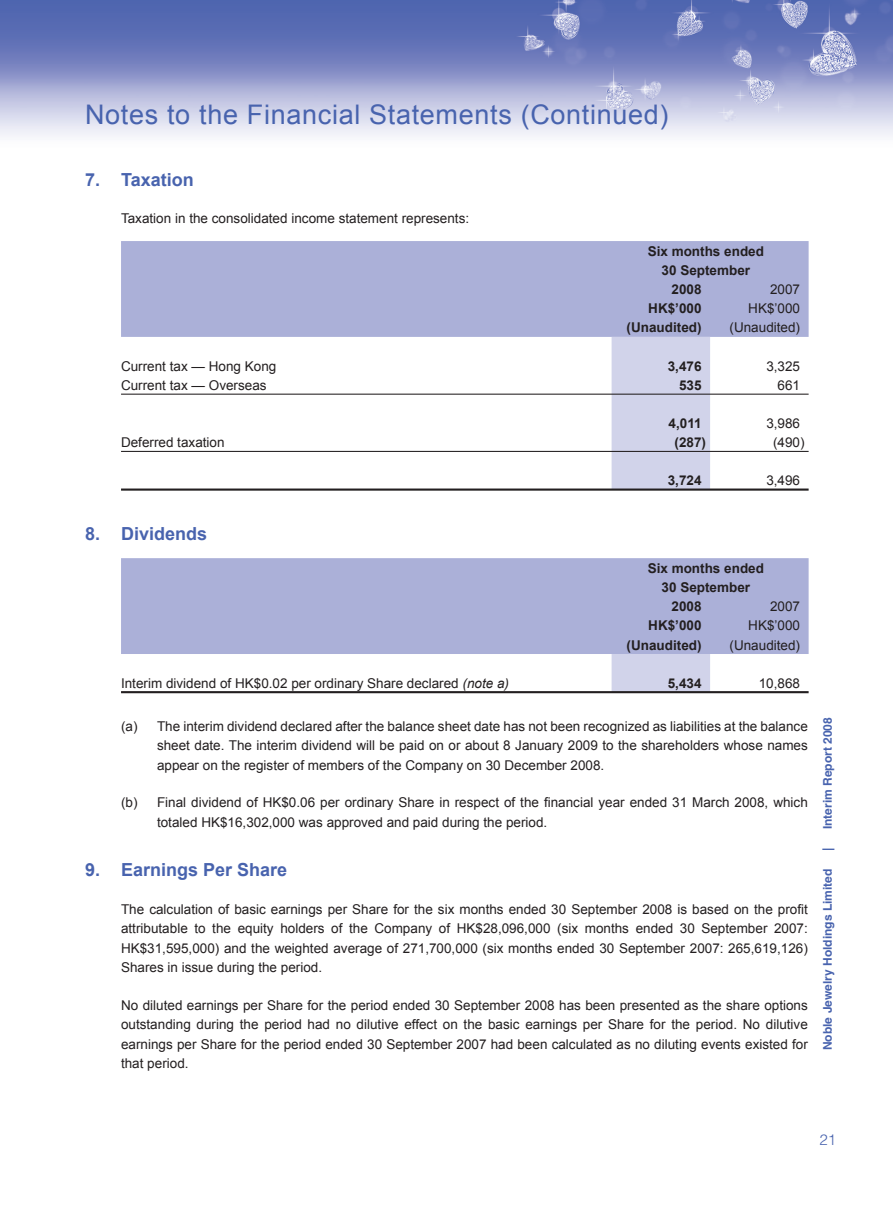
<style>
.page{position:relative;width:893px;height:1212px;background:#fff}
.page>*{position:absolute;margin:0;border:0;box-sizing:border-box;transform-origin:0 0}
.t1{font:27px "Arial";letter-spacing:.025em;color:#4863ae}
.t2{font:700 18px "Arial";color:#4863ae}
.t3{font:300 15px "Helvetica LT Std";color:#4863ae}
.t4{font:13.5px/19.5px "Arial";color:#231f20;text-align:justify}
.t5{font:700 13.5px "Arial";color:#231f20}
.t6{font:700 12px "Helvetica LT Std";color:#4863ae}
.s1{font-style:italic}
</style>
<div class="page">
<img style="left:0;top:0;width:893px;height:136px">
<div style="left:121px;top:241px;width:688px;height:96px;background:#abb0d8"></div>
<div style="left:612px;top:337px;width:98px;height:151px;background:#d1d3ea"></div>
<hr style="left:121px;top:394px;width:688px;height:1px;background:#231f20">
<hr style="left:121px;top:451px;width:688px;height:1px;background:#231f20">
<hr style="left:121px;top:488px;width:688px;height:3px;background:#231f20">
<div style="left:121px;top:558px;width:688px;height:96px;background:#abb0d8"></div>
<div style="left:612px;top:654px;width:98px;height:37px;background:#d1d3ea"></div>
<hr style="left:121px;top:691px;width:688px;height:2px;background:#231f20">
<h1 class="t1" style="left:85px;top:99px;width:585px">Notes to the Financial Statements (Continued)</h1>
<h2 class="t2" style="left:85px;top:169px;width:110px">7. Taxation</h2>
<p class="t4" style="left:121px;top:209px;width:350px">Taxation in the consolidated income statement represents:</p>
<p class="t5" style="left:648px;top:243px;width:118px">Six months ended</p>
<p class="t5" style="left:662px;top:263px;width:90px">30 September</p>
<p class="t5" style="left:672px;top:282px;width:32px">2008</p>
<p class="t4" style="left:770px;top:280px;width:32px">2007</p>
<p class="t5" style="left:648px;top:301px;width:55px">HK$’000</p>
<p class="t4" style="left:748px;top:299px;width:53px">HK$’000</p>
<p class="t5" style="left:627px;top:320px;width:76px">(Unaudited)</p>
<p class="t4" style="left:730px;top:318px;width:72px">(Unaudited)</p>
<p class="t4" style="left:121px;top:356px;width:157px">Current tax — Hong Kong</p>
<p class="t5" style="left:668px;top:358px;width:35px">3,476</p>
<p class="t4" style="left:766px;top:356px;width:35px">3,325</p>
<p class="t4" style="left:121px;top:375px;width:147px">Current tax — Overseas</p>
<p class="t5" style="left:679px;top:377px;width:24px">535</p>
<p class="t4" style="left:778px;top:375px;width:24px">661</p>
<p class="t5" style="left:669px;top:416px;width:35px">4,011</p>
<p class="t4" style="left:766px;top:413px;width:35px">3,986</p>
<p class="t4" style="left:121px;top:432px;width:105px">Deferred taxation</p>
<p class="t5" style="left:675px;top:435px;width:33px">(287)</p>
<p class="t4" style="left:773px;top:432px;width:33px">(490)</p>
<p class="t5" style="left:668px;top:473px;width:35px">3,724</p>
<p class="t4" style="left:766px;top:471px;width:35px">3,496</p>
<h2 class="t2" style="left:85px;top:524px;width:124px">8. Dividends</h2>
<p class="t5" style="left:648px;top:560px;width:118px">Six months ended</p>
<p class="t5" style="left:662px;top:580px;width:90px">30 September</p>
<p class="t5" style="left:672px;top:599px;width:32px">2008</p>
<p class="t4" style="left:770px;top:597px;width:32px">2007</p>
<p class="t5" style="left:648px;top:618px;width:55px">HK$’000</p>
<p class="t4" style="left:748px;top:616px;width:53px">HK$’000</p>
<p class="t5" style="left:627px;top:637px;width:76px">(Unaudited)</p>
<p class="t4" style="left:730px;top:635px;width:72px">(Unaudited)</p>
<p class="t4" style="left:121px;top:673px;width:389px">Interim dividend of HK$0.02 per ordinary Share declared <span class="s1">(note a)</span></p>
<p class="t5" style="left:668px;top:675px;width:35px">5,434</p>
<p class="t4" style="left:759px;top:673px;width:43px">10,868</p>
<p class="t4" style="left:157px;top:716px;width:652px;text-indent:-36px">(a) The interim dividend declared after the balance sheet date has not been recognized as liabilities at the balance sheet date. The interim dividend will be paid on or about 8 January 2009 to the shareholders whose names appear on the register of members of the Company on 30 December 2008.</p>
<p class="t4" style="left:157px;top:793px;width:652px;text-indent:-36px">(b) Final dividend of HK$0.06 per ordinary Share in respect of the financial year ended 31 March 2008, which totaled HK$16,302,000 was approved and paid during the period.</p>
<h2 class="t2" style="left:85px;top:860px;width:204px">9. Earnings Per Share</h2>
<p class="t4" style="left:121px;top:899px;width:688px">The calculation of basic earnings per Share for the six months ended 30 September 2008 is based on the profit attributable to the equity holders of the Company of HK$28,096,000 (six months ended 30 September 2007:<br>HK$31,595,000) and the weighted average of 271,700,000 (six months ended 30 September 2007: 265,619,126)<br>Shares in issue during the period.</p>
<p class="t4" style="left:121px;top:995px;width:688px">No diluted earnings per Share for the period ended 30 September 2008 has been presented as the share options outstanding during the period had no dilutive effect on the basic earnings per Share for the period. No dilutive earnings per Share for the period ended 30 September 2007 had been calculated as no diluting events existed for that period.</p>
<p class="t6" style="left:823px;top:829px;width:114px;rotate:-90deg">Interim Report 2008</p>
<p class="t6" style="left:823px;top:851px;width:5px;rotate:-90deg">|</p>
<p class="t6" style="left:823px;top:1050px;width:183px;rotate:-90deg">Noble Jewelry Holdings Limited</p>
<p class="t3" style="left:819px;top:1131px;width:18px">21</p>
</div>
